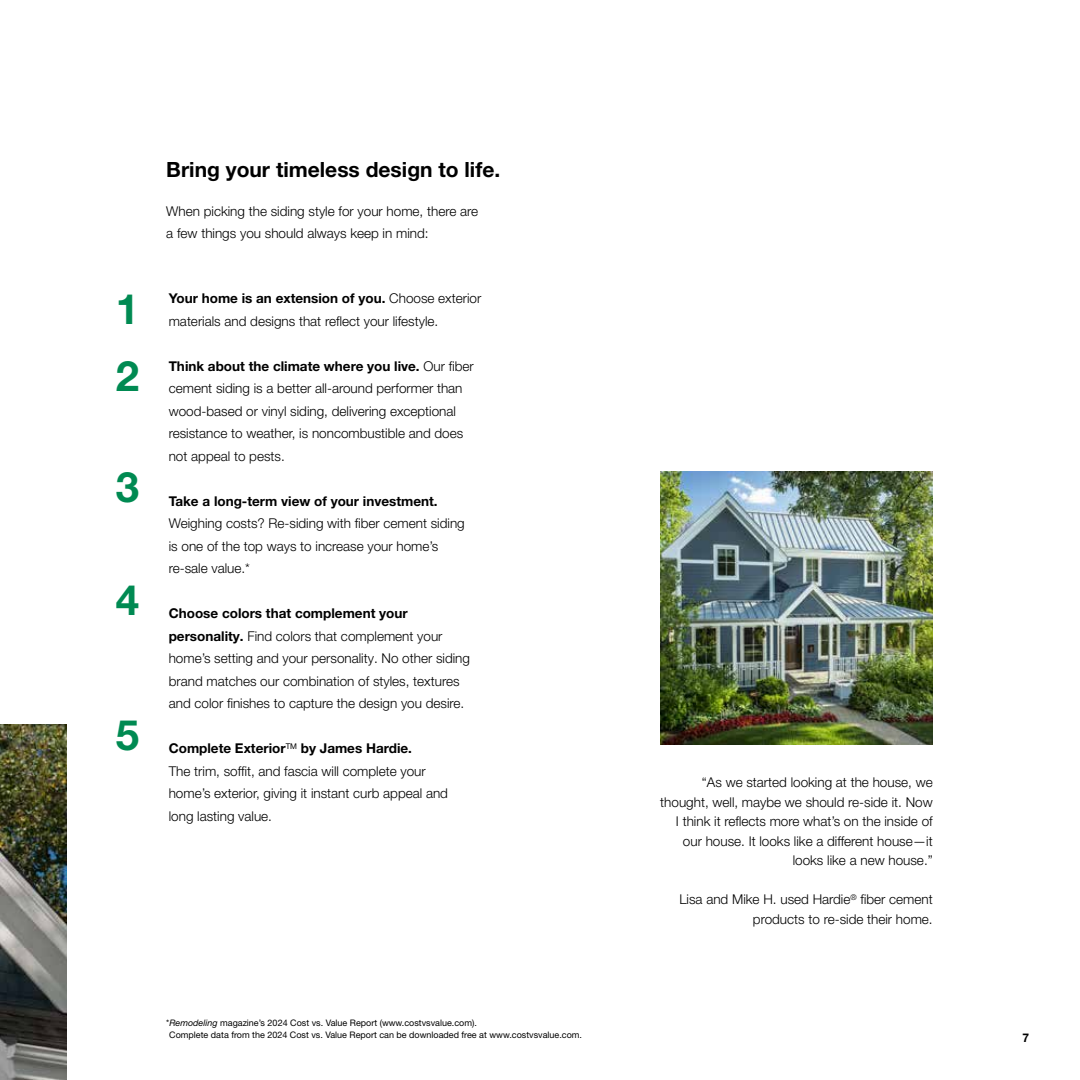
<style>
.page{position:relative;width:1080px;height:1080px;background:#fff}
.page>*{position:absolute;margin:0;border:0;box-sizing:border-box;transform-origin:0 0}
.t1{font:700 42px/67.1px "Helvetica Neue LT Pro";color:#008a52}
.t2{font:700 21px "Helvetica Neue LT Pro";color:#000}
.t3{font:300 13.5px/22.5px "Helvetica Neue LT Pro";color:#000}
.t4{font:700 13.5px "Helvetica Neue LT Pro";color:#000}
.t5{font:700 12px "Helvetica Neue LT Pro";color:#000}
.t6{font:9px/12px "Helvetica Neue LT Pro";color:#000}
.s1{font-weight:700}
.s2{font-style:italic}
</style>
<div class="page">
<img style="left:0;top:725px;width:67px;height:355px">
<img style="left:660px;top:472px;width:273px;height:272px">
<h1 class="t1" style="left:116px;top:274px;width:25px">1<br>2</h1>
<h1 class="t1" style="left:116px;top:452px;width:25px">3</h1>
<h1 class="t1" style="left:116px;top:565px;width:25px">4</h1>
<h1 class="t1" style="left:116px;top:701px;width:25px">5</h1>
<h2 class="t2" style="left:166px;top:157px;width:335px">Bring your timeless design to life.</h2>
<p class="t3" style="left:166px;top:200px;width:313px">When picking the siding style for your home, there are a few things you should always keep in mind:</p>
<p class="t3" style="left:169px;top:287px;width:314px"><span class="s1">Your home is an extension of you.</span> Choose exterior materials and designs that reflect your lifestyle.</p>
<p class="t3" style="left:169px;top:354px;width:306px"><span class="s1">Think about the climate where you live.</span> Our fiber cement siding is a better all-around performer than wood-based or vinyl siding, delivering exceptional resistance to weather, is noncombustible and does not appeal to pests.</p>
<p class="t4" style="left:169px;top:493px;width:270px">Take a long-term view of your investment.</p>
<p class="t3" style="left:169px;top:512px;width:298px">Weighing costs? Re-siding with fiber cement siding is one of the top ways to increase your home’s re-sale value.*</p>
<p class="t3" style="left:169px;top:602px;width:303px"><span class="s1">Choose colors that complement your personality.</span> Find colors that complement your home’s setting and your personality. No other siding brand matches our combination of styles, textures and color finishes to capture the design you desire.</p>
<p class="t3" style="left:169px;top:737px;width:281px"><span class="s1">Complete Exterior</span><sup>TM</sup> <span class="s1">by James Hardie.<br></span>The trim, soffit, and fascia will complete your home’s exterior, giving it instant curb appeal and long lasting value.</p>
<p class="t6" style="left:169px;top:1016px;width:414px;text-indent:-3px">*<span class="s2">Remodeling</span> magazine’s 2024 Cost vs. Value Report (www.costvsvalue.com).<br>Complete data from the 2024 Cost vs. Value Report can be downloaded free at www.costvsvalue.com.</p>
<p class="t3" style="left:660px;top:772px;width:274px;line-height:19.5px;text-align:right">“As we started looking at the house, we thought, well, maybe we should re-side it. Now I think it reflects more what’s on the inside of our house. It looks like a different house—it looks like a new house.”</p>
<p class="t3" style="left:679px;top:889px;width:255px;line-height:19.5px;text-align:right">Lisa and Mike H. used Hardie<sup>®</sup> fiber cement products to re-side their home.</p>
<p class="t5" style="left:1023px;top:1031px;width:8px">7</p>
</div>
